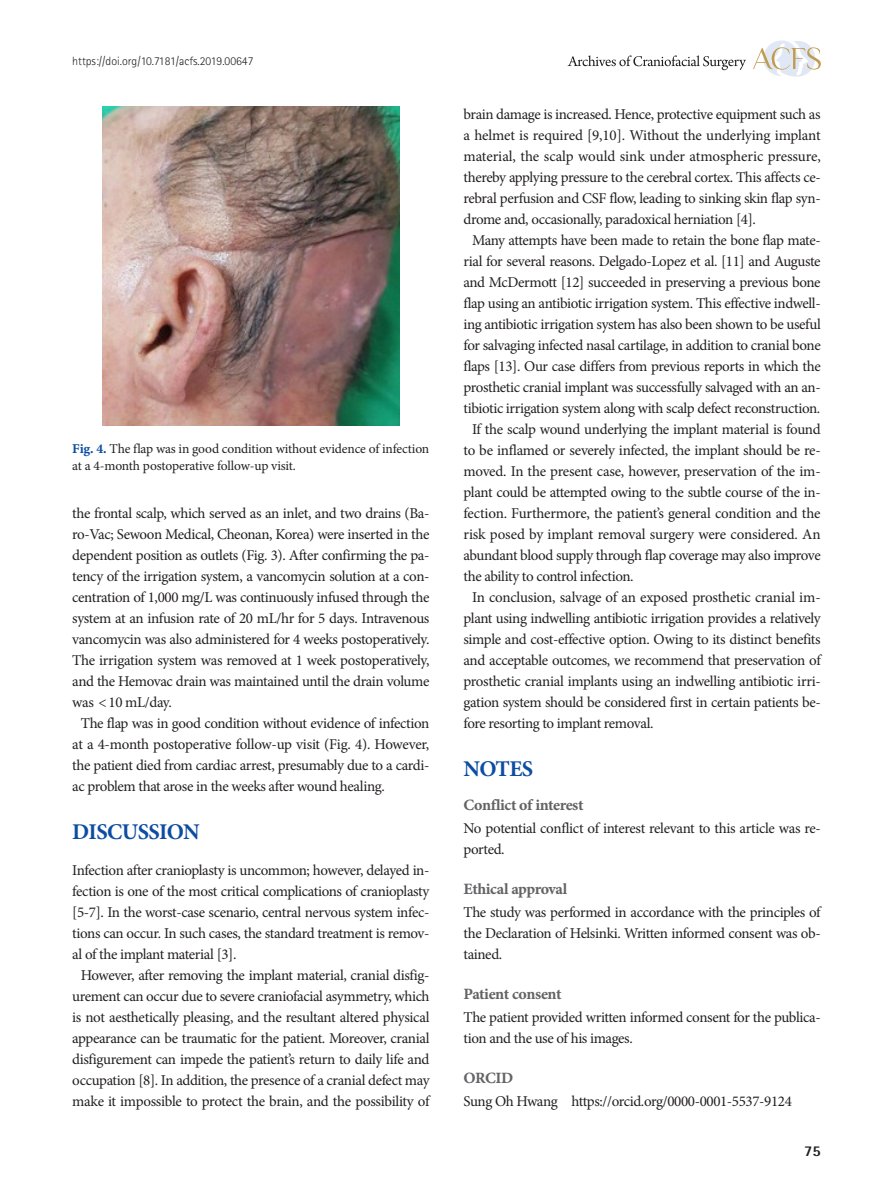
<style>
.page{position:relative;width:893px;height:1191px;background:#fff}
.page>*{position:absolute;margin:0;border:0;box-sizing:border-box;transform-origin:0 0}
.대제목{font:700 22.5px "Minion Pro";letter-spacing:-.025em;color:#0d4da1}
.중제목{font:15.75px "Minion Pro Bold Capt";letter-spacing:-.03em;color:#636366}
.본문{font:15px/21px "Minion Pro";letter-spacing:-.025em;color:#231f20;text-align:justify}
.본문_0{font:15px/21px "Minion Pro";letter-spacing:-.025em;color:#231f20;text-align:justify}
.t1{font:800 15px "Rotis Semi Sans Std";color:#231f20}
.표그림제목{font:13.5px/16.2px "Minion Pro";letter-spacing:-.01em;color:#231f20}
.t2{font:300 12px "Rotis Sans Serif Std";color:#231f20}
.s1{font-family:"Minion Pro Bold Capt";color:#0d4da1}
</style>
<div class="page">
<svg style="left:753px;top:40px;width:68px;height:37px"></svg>
<svg style="left:568px;top:55px;width:178px;height:15px"></svg>
<img style="left:102px;top:106px;width:298px;height:319px">
<p class="t2" style="left:72px;top:54px;width:183px">https://doi.org/10.7181/acfs.2019.00647</p>
<p class="표그림제목" style="left:72px;top:441px;width:359px"><span class="s1">Fig. 4.</span> The flap was in good condition without evidence of infection at a 4-month postoperative follow-up visit.</p>
<p class="본문" style="left:72px;top:502px;width:359px">the frontal scalp, which served as an inlet, and two drains (Ba&shy;ro-Vac; Sewoon Medical, Cheonan, Korea) were inserted in the dependent position as outlets (Fig. 3). After confirming the pa&shy;tency of the irrigation system, a vancomycin solution at a con&shy;centration of 1,000 mg/L was continuously infused through the system at an infusion rate of 20 mL/hr for 5 days. Intravenous vancomycin was also administered for 4 weeks postoperatively.<br>The irrigation system was removed at 1 week postoperatively, and the Hemovac drain was maintained until the drain volume was &lt; 10 mL/day.</p>
<p class="본문" style="left:72px;top:712px;width:359px;text-indent:9px">The flap was in good condition without evidence of infection at a 4-month postoperative follow-up visit (Fig. 4). However, the patient died from cardiac arrest, presumably due to a cardi&shy;ac problem that arose in the weeks after wound healing.</p>
<p class="대제목" style="left:72px;top:816px;width:129px">DISCUSSION</p>
<p class="본문_0" style="left:72px;top:859px;width:359px">Infection after cranioplasty is uncommon; however, delayed in&shy;fection is one of the most critical complications of cranioplasty [5-7]. In the worst-case scenario, central nervous system infec&shy;tions can occur. In such cases, the standard treatment is remov&shy;al of the implant material [3].</p>
<p class="본문" style="left:72px;top:964px;width:359px;text-align:center">However, after removing the implant material, cranial disfig&shy;urement can occur due to severe craniofacial asymmetry, which is not aesthetically pleasing, and the resultant altered physical appearance can be traumatic for the patient. Moreover, cranial disfigurement can impede the patient’s return to daily life and occupation [8]. In addition, the presence of a cranial defect may make it impossible to protect the brain, and the possibility of</p>
<p class="본문" style="left:463px;top:103px;width:359px">brain damage is increased. Hence, protective equipment such as a helmet is required [9,10]. Without the underlying implant material, the scalp would sink under atmospheric pressure, thereby applying pressure to the cerebral cortex. This affects ce&shy;rebral perfusion and CSF flow, leading to sinking skin flap syn&shy;drome and, occasionally, paradoxical herniation [4].</p>
<p class="본문" style="left:463px;top:229px;width:359px;text-align:center">Many attempts have been made to retain the bone flap mate&shy;rial for several reasons. Delgado-Lopez et al. [11] and Auguste and McDermott [12] succeeded in preserving a previous bone flap using an antibiotic irrigation system. This effective indwell&shy;ing antibiotic irrigation system has also been shown to be useful for salvaging infected nasal cartilage, in addition to cranial bone flaps [13]. Our case differs from previous reports in which the prosthetic cranial implant was successfully salvaged with an an&shy;tibiotic irrigation system along with scalp defect reconstruction.</p>
<p class="본문" style="left:463px;top:418px;width:359px;text-indent:9px">If the scalp wound underlying the implant material is found to be inflamed or severely infected, the implant should be re&shy;moved. In the present case, however, preservation of the im&shy;plant could be attempted owing to the subtle course of the in&shy;fection. Furthermore, the patient’s general condition and the risk posed by implant removal surgery were considered. An abundant blood supply through flap coverage may also improve the ability to control infection.</p>
<p class="본문" style="left:463px;top:586px;width:359px;text-indent:9px">In conclusion, salvage of an exposed prosthetic cranial im&shy;plant using indwelling antibiotic irrigation provides a relatively simple and cost-effective option. Owing to its distinct benefits and acceptable outcomes, we recommend that preservation of prosthetic cranial implants using an indwelling antibiotic irri&shy;gation system should be considered first in certain patients be&shy;fore resorting to implant removal.</p>
<p class="대제목" style="left:463px;top:753px;width:71px">NOTES</p>
<p class="중제목" style="left:463px;top:794px;width:121px">Conflict of interest</p>
<p class="본문_0" style="left:463px;top:817px;width:359px">No potential conflict of interest relevant to this article was re&shy;ported.</p>
<p class="중제목" style="left:463px;top:878px;width:105px">Ethical approval</p>
<p class="본문_0" style="left:463px;top:901px;width:359px">The study was performed in accordance with the principles of the Declaration of Helsinki. Written informed consent was ob&shy;tained.</p>
<p class="중제목" style="left:463px;top:983px;width:100px">Patient consent</p>
<p class="본문_0" style="left:463px;top:1006px;width:359px">The patient provided written informed consent for the publica&shy;tion and the use of his images.</p>
<p class="중제목" style="left:463px;top:1067px;width:51px">ORCID</p>
<p class="본문_0" style="left:463px;top:1090px;width:330px">Sung Oh Hwang https://orcid.org/0000-0001-5537-9124</p>
<p class="t1" style="left:804px;top:1141px;width:18px">75</p>
</div>
